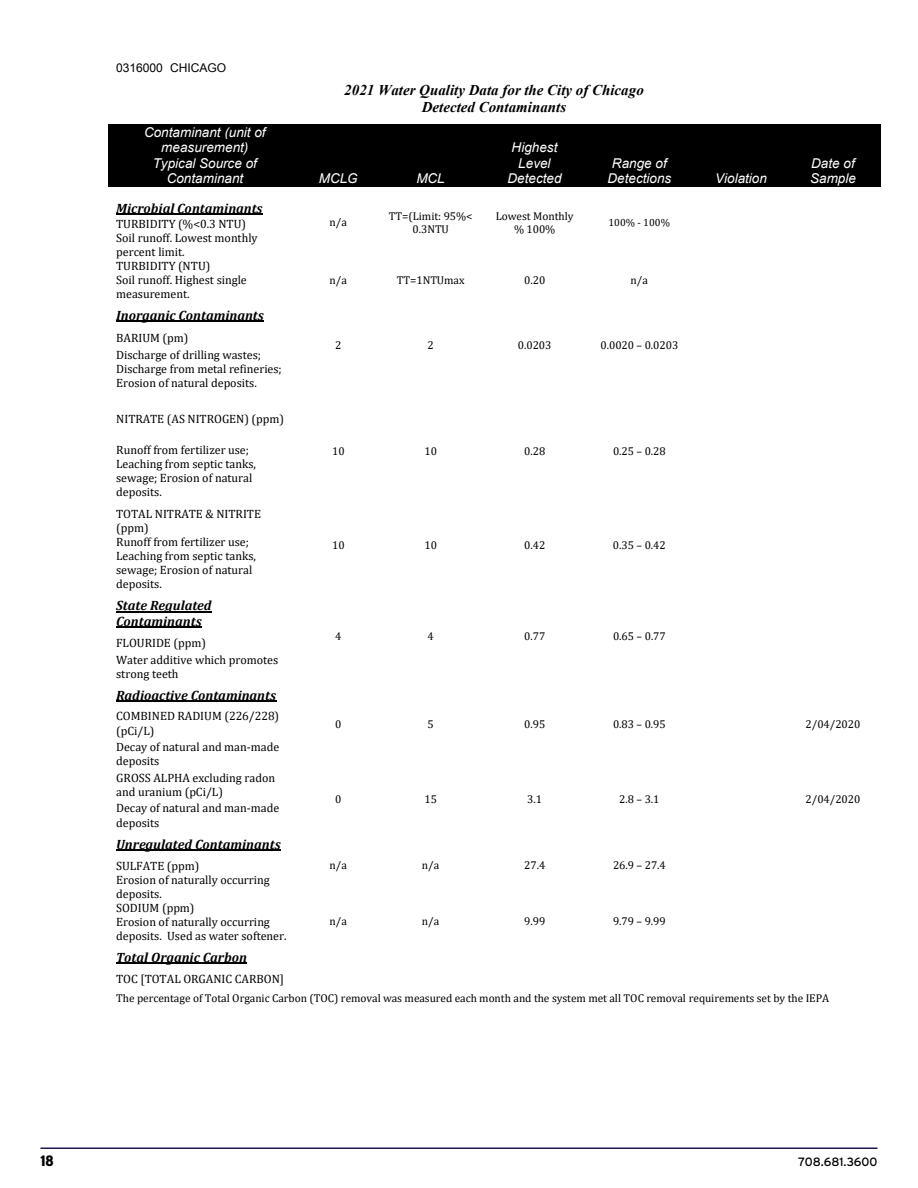
<style>
.page{position:relative;width:918px;height:1188px;background:#fff}
.page>*{position:absolute;margin:0;border:0;box-sizing:border-box;transform-origin:0 0}
.t1{font:italic 700 15px/17.2px "Times New Roman";color:#000;text-align:center}
.t2{font:900 condensed 15px "Interstate";color:#000}
.t3{font:italic 700 13.5px/15.9px "Cambria";color:#000}
.t4{font:italic 13.5px/15.6px "Arial";letter-spacing:.005em;color:#fff;text-align:center}
.t5{font:12px/14.1px "Cambria";color:#000}
.t6{font:12px "Arial";letter-spacing:-.005em;color:#000}
.t7{font:12px "Interstate";color:#000}
.t8{font:11.4px/13.2px "Cambria";color:#000;text-align:center}
.t9{font:10.5px "Cambria";color:#000}
</style>
<div class="page">
<div style="left:108px;top:124px;width:194px;height:62px;background:#000"></div>
<div style="left:302px;top:124px;width:73px;height:62px;background:#000"></div>
<div style="left:375px;top:124px;width:112px;height:62px;background:#000"></div>
<div style="left:487px;top:124px;width:96px;height:62px;background:#000"></div>
<div style="left:583px;top:124px;width:113px;height:62px;background:#000"></div>
<div style="left:696px;top:124px;width:90px;height:62px;background:#000"></div>
<div style="left:786px;top:124px;width:94px;height:62px;background:#000"></div>
<hr style="left:116px;top:214px;width:147px;height:1px;background:#000">
<hr style="left:116px;top:321px;width:148px;height:1px;background:#000">
<hr style="left:116px;top:611px;width:96px;height:1px;background:#000">
<hr style="left:116px;top:627px;width:85px;height:1px;background:#000">
<hr style="left:116px;top:700px;width:160px;height:1px;background:#000">
<hr style="left:116px;top:849px;width:165px;height:1px;background:#000">
<hr style="left:116px;top:962px;width:131px;height:2px;background:#000">
<hr style="left:40px;top:1148px;width:838px;height:1px;background:#1e1752">
<p class="t6" style="left:116px;top:60px;width:112px">0316000 CHICAGO</p>
<p class="t4" style="left:144px;top:124px;width:123px">Contaminant (unit of measurement)<br>Typical Source of<br>Contaminant</p>
<p class="t1" style="left:344px;top:80px;width:301px">2021 Water Quality Data for the City of Chicago<br>Detected Contaminants</p>
<p class="t4" style="left:319px;top:171px;width:40px">MCLG</p>
<p class="t4" style="left:416px;top:171px;width:30px">MCL</p>
<p class="t4" style="left:508px;top:140px;width:56px">Highest<br>Level<br>Detected</p>
<p class="t4" style="left:607px;top:155px;width:65px">Range of<br>Detections</p>
<p class="t3" style="left:116px;top:200px;width:148px">Microbial Contaminants</p>
<p class="t5" style="left:116px;top:216px;width:143px">TURBIDITY (%&lt;0.3 NTU)<br>Soil runoff. Lowest monthly percent limit.</p>
<p class="t8" style="left:330px;top:216px;width:19px">n/a</p>
<p class="t8" style="left:389px;top:209px;width:85px">TT=(Limit: 95%&lt;<br>0.3NTU</p>
<p class="t8" style="left:496px;top:209px;width:79px">Lowest Monthly % 100%</p>
<p class="t9" style="left:609px;top:216px;width:63px">100% - 100%</p>
<p class="t5" style="left:116px;top:259px;width:132px">TURBIDITY (NTU)<br>Soil runoff. Highest single measurement.</p>
<p class="t8" style="left:330px;top:273px;width:19px">n/a</p>
<p class="t8" style="left:397px;top:273px;width:69px">TT=1NTUmax</p>
<p class="t8" style="left:524px;top:273px;width:23px">0.20</p>
<p class="t8" style="left:631px;top:273px;width:19px">n/a</p>
<p class="t3" style="left:116px;top:307px;width:149px">Inorganic Contaminants</p>
<p class="t5" style="left:116px;top:330px;width:146px;line-height:16.5px">BARIUM (pm)<br>Discharge of drilling wastes;</p>
<p class="t5" style="left:116px;top:362px;width:167px">Discharge from metal refineries;<br>Erosion of natural deposits.</p>
<p class="t8" style="left:335px;top:339px;width:8px">2</p>
<p class="t8" style="left:428px;top:339px;width:8px">2</p>
<p class="t8" style="left:518px;top:339px;width:35px">0.0203</p>
<p class="t8" style="left:601px;top:339px;width:79px">0.0020 – 0.0203</p>
<p class="t5" style="left:116px;top:412px;width:169px">NITRATE (AS NITROGEN) (ppm)</p>
<p class="t5" style="left:116px;top:442px;width:141px">Runoff from fertilizer use;<br>Leaching from septic tanks, sewage; Erosion of natural deposits.</p>
<p class="t8" style="left:332px;top:445px;width:14px">10</p>
<p class="t8" style="left:425px;top:445px;width:14px">10</p>
<p class="t8" style="left:524px;top:445px;width:23px">0.28</p>
<p class="t8" style="left:613px;top:445px;width:54px">0.25 – 0.28</p>
<p class="t5" style="left:116px;top:507px;width:146px">TOTAL NITRATE &amp; NITRITE (ppm)<br>Runoff from fertilizer use;<br>Leaching from septic tanks, sewage; Erosion of natural deposits.</p>
<p class="t8" style="left:332px;top:538px;width:14px">10</p>
<p class="t8" style="left:425px;top:538px;width:14px">10</p>
<p class="t8" style="left:524px;top:538px;width:23px">0.42</p>
<p class="t8" style="left:613px;top:538px;width:54px">0.35 – 0.42</p>
<p class="t3" style="left:116px;top:597px;width:97px">State Regulated<br>Contaminants</p>
<p class="t5" style="left:116px;top:635px;width:164px;line-height:16.6px">FLOURIDE (ppm)<br>Water additive which promotes</p>
<p class="t5" style="left:116px;top:666px;width:64px">strong teeth</p>
<p class="t8" style="left:335px;top:629px;width:8px">4</p>
<p class="t8" style="left:428px;top:629px;width:8px">4</p>
<p class="t8" style="left:524px;top:629px;width:23px">0.77</p>
<p class="t8" style="left:613px;top:629px;width:54px">0.65 – 0.77</p>
<p class="t4" style="left:715px;top:171px;width:53px">Violation</p>
<p class="t4" style="left:810px;top:155px;width:47px;text-align:left">Date of<br>Sample</p>
<p class="t3" style="left:116px;top:687px;width:161px">Radioactive Contaminants</p>
<p class="t5" style="left:116px;top:709px;width:165px">COMBINED RADIUM (226/228) (pCi/L)</p>
<p class="t5" style="left:116px;top:740px;width:165px">Decay of natural and man-made deposits</p>
<p class="t5" style="left:116px;top:771px;width:161px">GROSS ALPHA excluding radon and uranium (pCi/L)</p>
<p class="t5" style="left:116px;top:801px;width:165px">Decay of natural and man-made deposits</p>
<p class="t8" style="left:335px;top:718px;width:8px">0</p>
<p class="t8" style="left:428px;top:718px;width:8px">5</p>
<p class="t8" style="left:524px;top:718px;width:23px">0.95</p>
<p class="t8" style="left:613px;top:718px;width:54px">0.83 – 0.95</p>
<p class="t8" style="left:806px;top:718px;width:56px">2/04/2020</p>
<p class="t8" style="left:335px;top:792px;width:8px">0</p>
<p class="t8" style="left:425px;top:792px;width:14px">15</p>
<p class="t8" style="left:527px;top:792px;width:16px">3.1</p>
<p class="t8" style="left:619px;top:792px;width:42px">2.8 – 3.1</p>
<p class="t8" style="left:806px;top:792px;width:56px">2/04/2020</p>
<p class="t3" style="left:116px;top:836px;width:166px">Unregulated Contaminants</p>
<p class="t5" style="left:116px;top:858px;width:155px">SULFATE (ppm)<br>Erosion of naturally occurring deposits.</p>
<p class="t8" style="left:330px;top:858px;width:19px">n/a</p>
<p class="t8" style="left:422px;top:858px;width:19px">n/a</p>
<p class="t8" style="left:524px;top:858px;width:23px">27.4</p>
<p class="t8" style="left:613px;top:858px;width:54px">26.9 – 27.4</p>
<p class="t5" style="left:116px;top:900px;width:172px">SODIUM (ppm)<br>Erosion of naturally occurring deposits. Used as water softener.</p>
<p class="t8" style="left:330px;top:915px;width:19px">n/a</p>
<p class="t8" style="left:422px;top:915px;width:19px">n/a</p>
<p class="t8" style="left:524px;top:915px;width:23px">9.99</p>
<p class="t8" style="left:613px;top:915px;width:54px">9.79 – 9.99</p>
<p class="t3" style="left:116px;top:949px;width:132px">Total Organic Carbon</p>
<p class="t5" style="left:116px;top:971px;width:170px">TOC [TOTAL ORGANIC CARBON]</p>
<p class="t8" style="left:116px;top:992px;width:715px">The percentage of Total Organic Carbon (TOC) removal was measured each month and the system met all TOC removal requirements set by the IEPA</p>
<p class="t2" style="left:40px;top:1153px;width:15px">18</p>
<p class="t7" style="left:798px;top:1155px;width:81px">708.681.3600</p>
</div>
